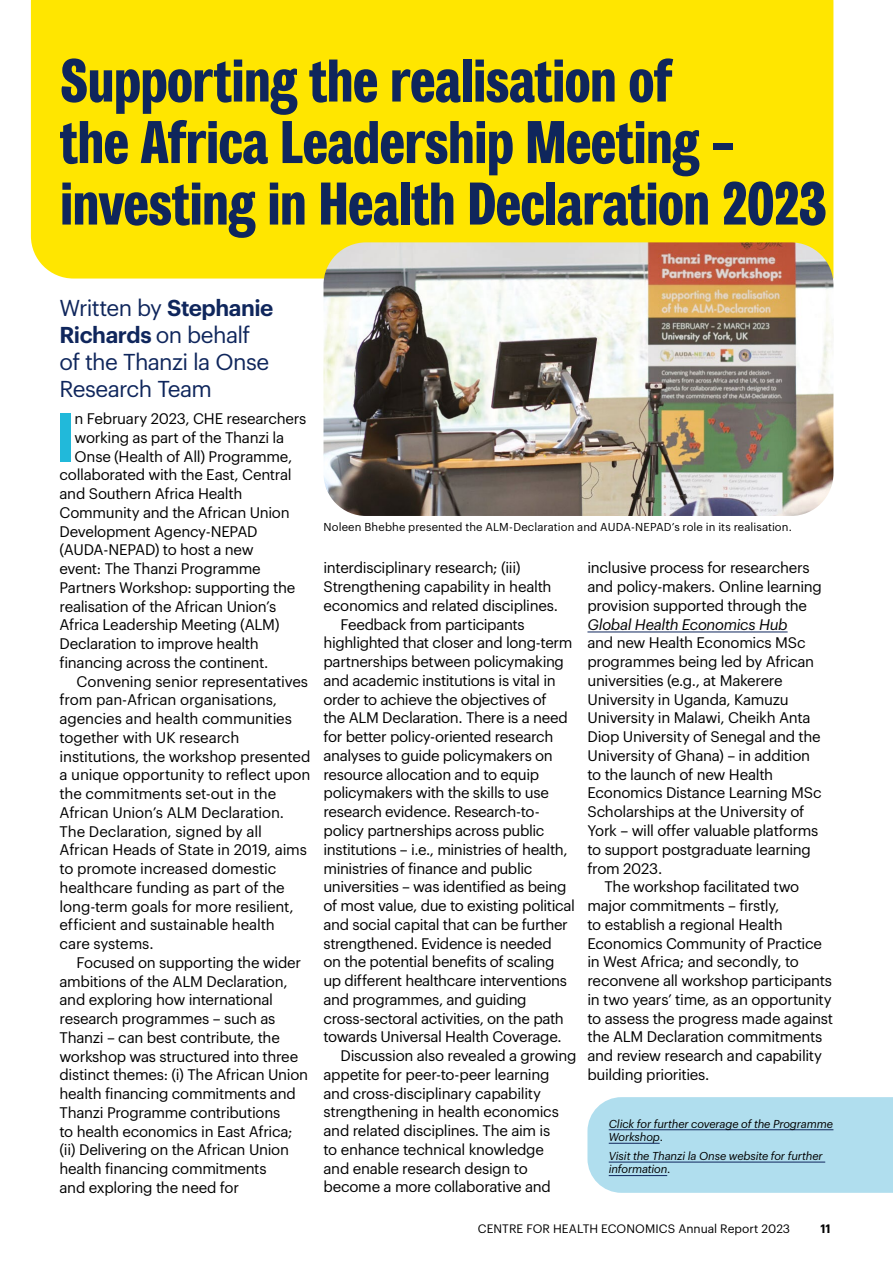
<style>
.page{position:relative;width:893px;height:1263px;background:#fff}
.page>*{position:absolute;margin:0;border:0;box-sizing:border-box;transform-origin:0 0}
.body_drop_cap{font:600 67.5px "Graphik";color:#21b9da}
.H1_feature_head{font:600 condensed 60px/61.5px "York Grot";letter-spacing:-.02em;color:#0f265c}
.H3_blue__author__large_intro{font:22.5px/27px "Graphik";letter-spacing:-.03em;color:#0f265c}
.body{font:15px/18.8px "Graphik";letter-spacing:-.02em;color:#000}
.body_drop_cap-2{font:15px "Graphik";letter-spacing:-.02em;color:#000}
.t1{font:12px "Graphik";letter-spacing:.005em;color:#000}
.t2{font:600 12px "Graphik";color:#000}
.small_text{font:italic 11.25px/13.5px "Graphik";letter-spacing:-.01em;color:#000}
.small_text-2{font:11.25px "Graphik";letter-spacing:.01em;color:#000}
.s1{font-weight:600}
.s2{font-style:italic}
.s3{font-style:normal}
</style>
<div class="page">
<div style="left:587px;top:1097px;width:306px;height:96px;background:#b0deee"></div>
<div style="left:31px;top:0;width:802px;height:279px;background:#ffe600"></div>
<hr style="left:587px;top:632px;width:201px;height:1px;background:#0f265c">
<hr style="left:609px;top:1129px;width:224px;height:1px;background:#0f265c">
<hr style="left:609px;top:1143px;width:51px;height:1px;background:#0f265c">
<hr style="left:609px;top:1162px;width:216px;height:1px;background:#0f265c">
<hr style="left:609px;top:1175px;width:58px;height:1px;background:#0f265c">
<img style="left:323px;top:242px;width:510px;height:274px">
<h1 class="H1_feature_head" style="left:60px;top:53px;width:769px">Supporting the realisation of<br>the Africa Leadership Meeting – investing in Health Declaration 2023</h1>
<h2 class="H3_blue__author__large_intro" style="left:60px;top:292px;width:215px">Written by <span class="s1">Stephanie<br>Richards</span> on behalf of the Thanzi la Onse<br>Research Team</h2>
<p class="body_drop_cap" style="left:54px;top:385px;width:23px">I</p>
<p class="body_drop_cap-2" style="left:75px;top:407px;width:233px">n February 2023, CHE researchers</p>
<p class="body_drop_cap-2" style="left:75px;top:426px;width:211px">working as part of the Thanzi la</p>
<p class="body_drop_cap-2" style="left:75px;top:445px;width:219px">Onse (Health of All) Programme,</p>
<p class="body_drop_cap-2" style="left:60px;top:464px;width:234px">collaborated with the East, Central</p>
<p class="body_drop_cap-2" style="left:60px;top:482px;width:184px">and Southern Africa Health</p>
<p class="body_drop_cap-2" style="left:60px;top:501px;width:232px">Community and the African Union</p>
<p class="body_drop_cap-2" style="left:60px;top:520px;width:200px">Development Agency-NEPAD</p>
<p class="body_drop_cap-2" style="left:60px;top:539px;width:196px">(AUDA-NEPAD) to host a new</p>
<p class="body_drop_cap-2" style="left:60px;top:557px;width:203px">event: The Thanzi Programme</p>
<p class="body_drop_cap-2" style="left:60px;top:576px;width:237px">Partners Workshop: supporting the</p>
<p class="body_drop_cap-2" style="left:60px;top:595px;width:218px">realisation of the African Union’s</p>
<p class="body_drop_cap-2" style="left:60px;top:614px;width:221px">Africa Leadership Meeting (ALM)</p>
<p class="body_drop_cap-2" style="left:60px;top:632px;width:201px">Declaration to improve health</p>
<p class="body_drop_cap-2" style="left:60px;top:651px;width:210px">financing across the continent.</p>
<p class="body" style="left:60px;top:671px;width:252px;text-indent:17px">Convening senior representatives from pan-African organisations, agencies and health communities together with UK research institutions, the workshop presented a unique opportunity to reflect upon the commitments set-out in the<br>African Union’s ALM Declaration.<br>The Declaration, signed by all<br>African Heads of State in 2019, aims to promote increased domestic healthcare funding as part of the long-term goals for more resilient, efficient and sustainable health<br>care systems.</p>
<p class="body" style="left:60px;top:952px;width:250px;text-indent:17px">Focused on supporting the wider ambitions of the ALM Declaration, and exploring how international research programmes – such as Thanzi – can best contribute, the workshop was structured into three distinct themes: (i) The African Union health financing commitments and Thanzi Programme contributions<br>to health economics in East Africa; (ii) Delivering on the African Union health financing commitments<br>and exploring the need for</p>
<p class="small_text-2" style="left:323px;top:518px;width:470px">Noleen Bhebhe presented the ALM-Declaration and AUDA-NEPAD’s role in its realisation.</p>
<p class="body" style="left:323px;top:557px;width:236px">interdisciplinary research; (iii)<br>Strengthening capability in health economics and related disciplines.</p>
<p class="body" style="left:323px;top:614px;width:253px;text-indent:17px">Feedback from participants highlighted that closer and long-term partnerships between policymaking and academic institutions is vital in order to achieve the objectives of<br>the ALM Declaration. There is a need for better policy-oriented research analyses to guide policymakers on resource allocation and to equip policymakers with the skills to use research evidence. Research-to&shy;policy partnerships across public institutions – i.e., ministries of health, ministries of finance and public universities – was identified as being of most value, due to existing political and social capital that can be further strengthened. Evidence is needed<br>on the potential benefits of scaling up different healthcare interventions and programmes, and guiding cross-sectoral activities, on the path towards Universal Health Coverage.</p>
<p class="body" style="left:323px;top:1045px;width:254px;text-indent:17px">Discussion also revealed a growing appetite for peer-to-peer learning and cross-disciplinary capability strengthening in health economics and related disciplines. The aim is<br>to enhance technical knowledge<br>and enable research design to become a more collaborative and</p>
<p class="body" style="left:587px;top:557px;width:236px">inclusive process for researchers and policy-makers. Online learning provision supported through the<br><span class="s2">Global Health Economics Hub<br></span>and new Health Economics MSc programmes being led by African universities (e.g., at Makerere<br>University in Uganda, Kamuzu<br>University in Malawi, Cheikh Anta<br>Diop University of Senegal and the<br>University of Ghana) – in addition to the launch of new Health<br>Economics Distance Learning MSc<br>Scholarships at the University of<br>York – will offer valuable platforms to support postgraduate learning from 2023.</p>
<p class="body" style="left:587px;top:876px;width:247px;text-indent:17px">The workshop facilitated two major commitments – firstly,<br>to establish a regional Health<br>Economics Community of Practice in West Africa; and secondly, to reconvene all workshop participants in two years’ time, as an opportunity to assess the progress made against the ALM Declaration commitments and review research and capability building priorities.</p>
<p class="small_text" style="left:609px;top:1116px;width:226px">Click for further coverage of the Programme<br>Workshop<span class="s3">.</span></p>
<p class="small_text" style="left:609px;top:1148px;width:215px">Visit the Thanzi la Onse website for further information<span class="s3">.</span></p>
<p class="t1" style="left:478px;top:1219px;width:314px">CENTRE FOR HEALTH ECONOMICS Annual Report 2023</p>
<p class="t2" style="left:820px;top:1219px;width:12px">11</p>
</div>
